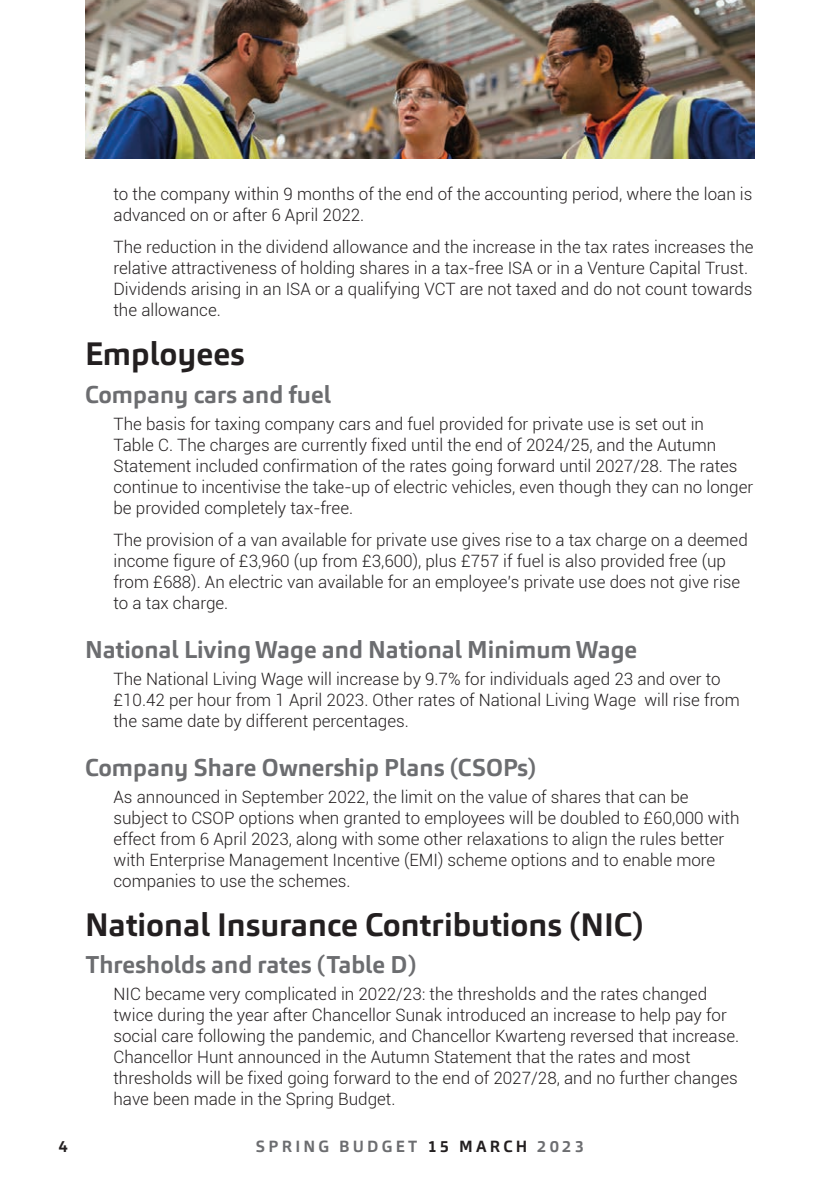
<style>
.page{position:relative;width:840px;height:1191px;background:#fff}
.page>*{position:absolute;margin:0;border:0;box-sizing:border-box;transform-origin:0 0}
.t1{font:700 32px "Carnac";color:#231f20}
.t2{font:700 24px "Carnac";color:#6c6d70}
.t3{font:300 17px/21px "Roboto";color:#231f20}
.t4{font:700 16px "Carnac";letter-spacing:.2em;color:#6c6d70}
.t5{font:700 16px "Carnac";color:#231f20}
.s1{color:#231f20}
</style>
<div class="page">
<img style="left:85px;top:0;width:669px;height:159px">
<p class="t3" style="left:113px;top:183px;width:640px">to the company within 9 months of the end of the accounting period, where the loan is advanced on or after 6 April 2022.</p>
<p class="t3" style="left:113px;top:236px;width:641px">The reduction in the dividend allowance and the increase in the tax rates increases the relative attractiveness of holding shares in a tax-free ISA or in a Venture Capital Trust.<br>Dividends arising in an ISA or a qualifying VCT are not taxed and do not count towards the allowance.</p>
<h1 class="t1" style="left:85px;top:333px;width:161px">Employees</h1>
<h2 class="t2" style="left:85px;top:379px;width:247px">Company cars and fuel</h2>
<p class="t3" style="left:113px;top:412px;width:641px">The basis for taxing company cars and fuel provided for private use is set out in<br>Table C. The charges are currently fixed until the end of 2024/25, and the Autumn Statement included confirmation of the rates going forward until 2027/28. The rates continue to incentivise the take-up of electric vehicles, even though they can no longer be provided completely tax-free.</p>
<p class="t3" style="left:113px;top:529px;width:635px">The provision of a van available for private use gives rise to a tax charge on a deemed income figure of £3,960 (up from £3,600), plus £757 if fuel is also provided free (up from £688). An electric van available for an employee’s private use does not give rise to a tax charge.</p>
<h2 class="t2" style="left:85px;top:634px;width:553px">National Living Wage and National Minimum Wage</h2>
<p class="t3" style="left:113px;top:667px;width:627px">The National Living Wage will increase by 9.7% for individuals aged 23 and over to £10.42 per hour from 1 April 2023. Other rates of National Living Wage will rise from the same date by different percentages.</p>
<h2 class="t2" style="left:85px;top:752px;width:452px">Company Share Ownership Plans (CSOPs)</h2>
<p class="t3" style="left:113px;top:785px;width:627px">As announced in September 2022, the limit on the value of shares that can be subject to CSOP options when granted to employees will be doubled to £60,000 with effect from 6 April 2023, along with some other relaxations to align the rules better with Enterprise Management Incentive (EMI) scheme options and to enable more companies to use the schemes.</p>
<h1 class="t1" style="left:85px;top:903px;width:560px">National Insurance Contributions (NIC)</h1>
<h2 class="t2" style="left:85px;top:949px;width:333px">Thresholds and rates (Table D)</h2>
<p class="t3" style="left:113px;top:982px;width:627px">NIC became very complicated in 2022/23: the thresholds and the rates changed twice during the year after Chancellor Sunak introduced an increase to help pay for social care following the pandemic, and Chancellor Kwarteng reversed that increase.<br>Chancellor Hunt announced in the Autumn Statement that the rates and most thresholds will be fixed going forward to the end of 2027/28, and no further changes have been made in the Spring Budget.</p>
<p class="t5" style="left:59px;top:1136px;width:11px">4</p>
<p class="t4" style="left:256px;top:1136px;width:329px">SPRING BUDGET <span class="s1">15 MARCH</span> 2023</p>
</div>
